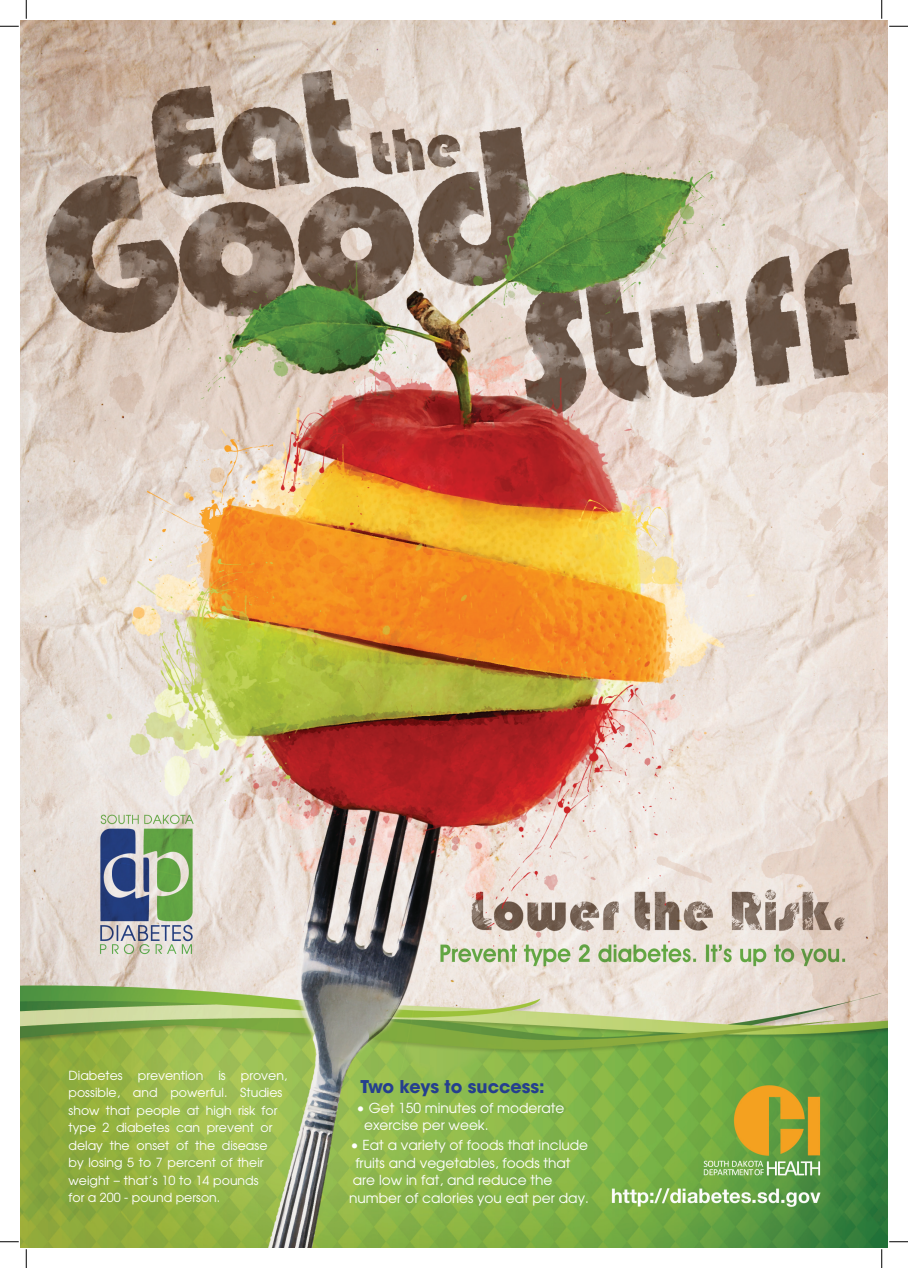
<style>
.page{position:relative;width:908px;height:1268px;background:#fff}
.page>*{position:absolute;margin:0;border:0;box-sizing:border-box;transform-origin:0 0}
.t1{font:700 17.5px "Avant Garde";color:#253f8e}
.t2{font:13.75px/17.5px "Avant Garde";color:#fff}
.t3{font:12.5px/17.5px "Avant Garde";color:#fff}
</style>
<div class="page">
<img style="left:21px;top:21px;width:866px;height:1226px">
<svg style="left:0;top:25px;width:19px;height:2px"></svg>
<svg style="left:889px;top:25px;width:19px;height:2px"></svg>
<svg style="left:0;top:1241px;width:19px;height:1px"></svg>
<svg style="left:889px;top:1241px;width:19px;height:1px"></svg>
<svg style="left:25px;top:0;width:2px;height:19px"></svg>
<svg style="left:25px;top:1249px;width:2px;height:19px"></svg>
<svg style="left:881px;top:0;width:1px;height:19px"></svg>
<svg style="left:881px;top:1249px;width:1px;height:19px"></svg>
<p class="t3" style="left:69px;top:1066px;width:220px">Diabetes prevention is proven, possible, and powerful. Studies show that people at high risk for type 2 diabetes can prevent or delay the onset of the disease<br>by losing 5 to 7 percent of their weight – that’s 10 to 14 pounds<br>for a 200 - pound person.</p>
<h1 class="t1" style="left:360px;top:1074px;width:186px">Two keys to success:</h1>
<p class="t2" style="left:364px;top:1098px;width:202px;text-indent:-7px">• Get 150 minutes of moderate exercise per week.</p>
<p class="t2" style="left:350px;top:1136px;width:239px">• Eat a variety of foods that include</p>
<p class="t2" style="left:355px;top:1153px;width:217px">fruits and vegetables, foods that</p>
<p class="t2" style="left:353px;top:1171px;width:201px">are low in fat, and reduce the</p>
<p class="t2" style="left:349px;top:1188px;width:241px">number of calories you eat per day.</p>
</div>
